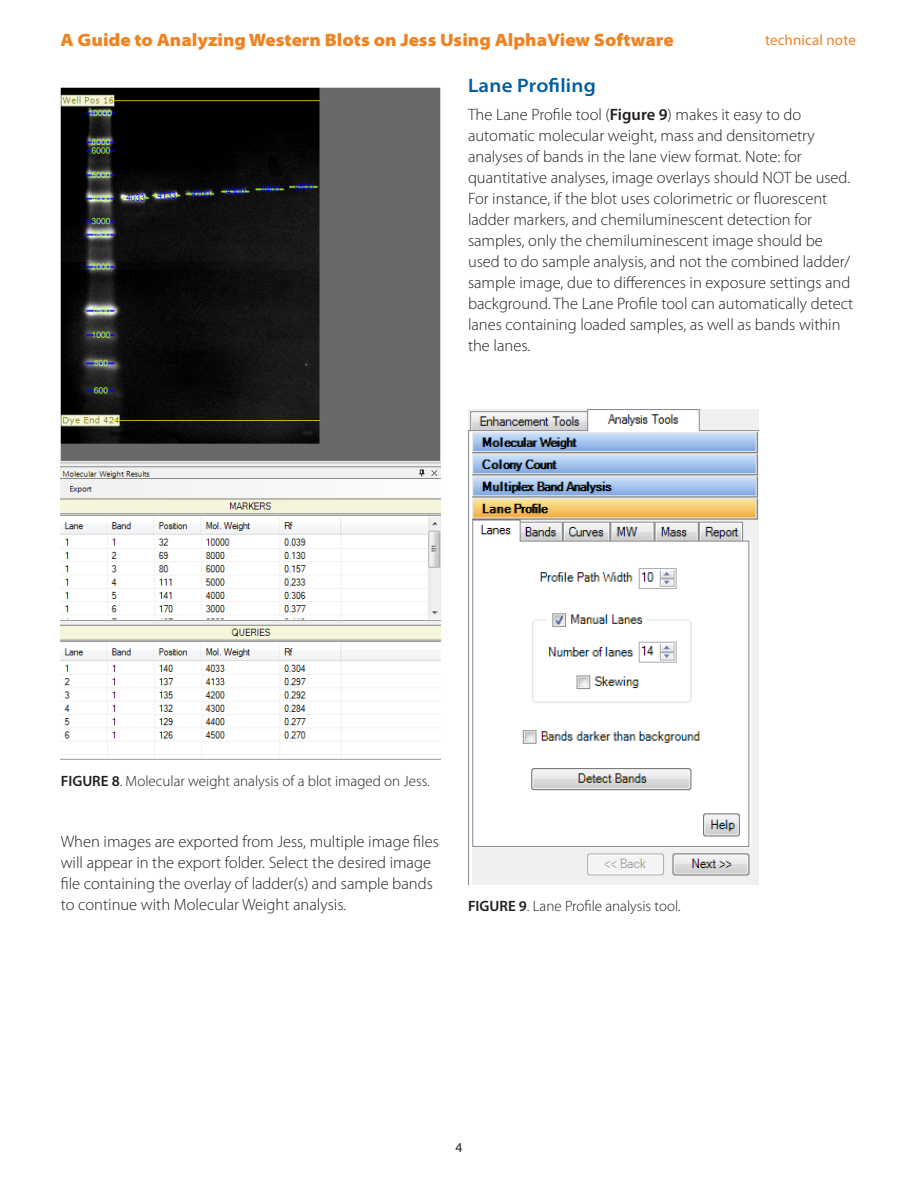
<style>
.page{position:relative;width:918px;height:1188px;background:#fff}
.page>*{position:absolute;margin:0;border:0;box-sizing:border-box;transform-origin:0 0}
.Head_1{font:600 semi-expanded 19.5px "Myriad Pro";letter-spacing:.01em;color:#005e9e}
.running_header{font:900 semi-expanded 18px "Myriad Pro";color:#ef8322}
.body{font:300 16.5px/21px "Myriad Pro";color:#231f20}
.body-2{font:300 15px "Myriad Pro";color:#231f20}
.eyebrow_text{font:15px "Myriad Pro";letter-spacing:.01em;color:#ef8322}
.t1{font:13.5px "Myriad Pro";color:#231f20}
.s1{font-weight:600}
</style>
<div class="page">
<img style="left:61px;top:88px;width:380px;height:671px">
<img style="left:468px;top:410px;width:291px;height:474px">
<p class="running_header" style="left:60px;top:28px;width:615px">A Guide to Analyzing Western Blots on Jess Using AlphaView Software</p>
<p class="eyebrow_text" style="left:765px;top:31px;width:92px">technical note</p>
<p class="Head_1" style="left:468px;top:73px;width:129px">Lane Profiling</p>
<p class="body" style="left:468px;top:104px;width:387px">The Lane Profile tool (<span class="s1">Figure 9</span>) makes it easy to do automatic molecular weight, mass and densitometry analyses of bands in the lane view format. Note: for quantitative analyses, image overlays should NOT be used.<br>For instance, if the blot uses colorimetric or fluorescent ladder markers, and chemiluminescent detection for samples, only the chemiluminescent image should be used to do sample analysis, and not the combined ladder/ sample image, due to differences in exposure settings and background. The Lane Profile tool can automatically detect lanes containing loaded samples, as well as bands within the lanes.</p>
<p class="body-2" style="left:61px;top:773px;width:370px"><span class="s1">FIGURE 8</span>. Molecular weight analysis of a blot imaged on Jess.</p>
<p class="body" style="left:61px;top:832px;width:380px">When images are exported from Jess, multiple image files will appear in the export folder. Select the desired image file containing the overlay of ladder(s) and sample bands to continue with Molecular Weight analysis.</p>
<p class="body-2" style="left:468px;top:898px;width:214px"><span class="s1">FIGURE 9</span>. Lane Profile analysis tool.</p>
<p class="t1" style="left:456px;top:1139px;width:8px">4</p>
</div>
